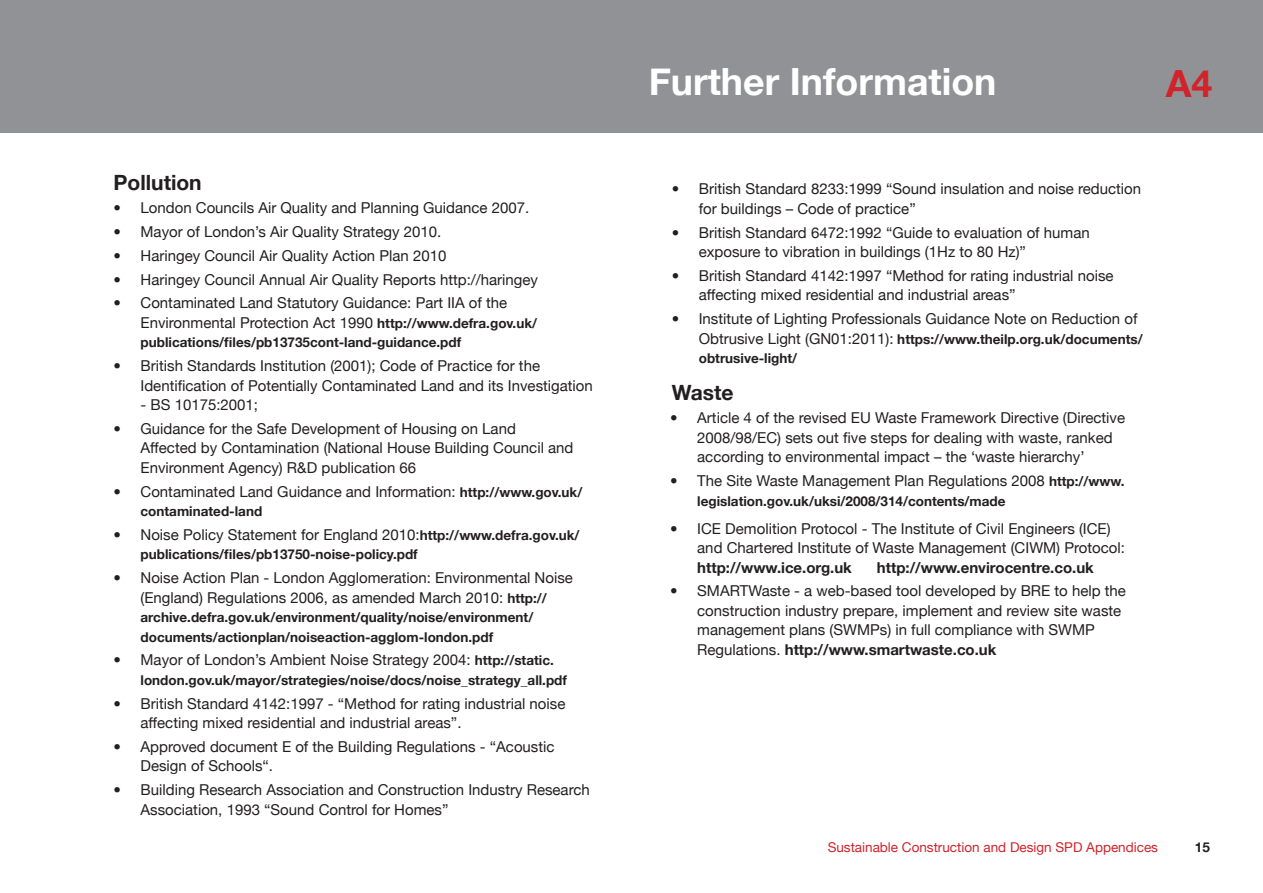
<style>
.page{position:relative;width:1263px;height:893px;background:#fff}
.page>*{position:absolute;margin:0;border:0;box-sizing:border-box;transform-origin:0 0}
.t1{font:700 37.5px "Helvetica Neue";color:#fff}
.t2{font:700 37.5px "Helvetica Neue";color:#d1232a}
.Text{font:700 21px "Helvetica Neue";color:#231f20}
.t3{font:15px/19.5px "Helvetica Neue";color:#231f20}
.t4{font:700 15px "Helvetica Neue";color:#231f20}
.t5{font:700 13.5px/19.5px "Helvetica Neue";color:#231f20}
.t6{font:13.5px "Helvetica Neue";color:#d1232a}
.s1{font-weight:700;font-size:13.5px}
.s2{font-weight:400;font-size:15px}
.s3{font-weight:700}
</style>
<div class="page">
<div style="left:1px;top:0;width:1262px;height:133px;background:#919295"></div>
<p class="Text" style="left:114px;top:163px;width:90px">Pollution</p>
<p class="t3" style="left:114px;top:197px;width:417px">• London Councils Air Quality and Planning Guidance 2007.</p>
<p class="t3" style="left:114px;top:221px;width:329px">• Mayor of London’s Air Quality Strategy 2010.</p>
<p class="t3" style="left:114px;top:245px;width:334px">• Haringey Council Air Quality Action Plan 2010</p>
<p class="t3" style="left:114px;top:268px;width:426px">• Haringey Council Annual Air Quality Reports http://haringey</p>
<p class="t3" style="left:141px;top:292px;width:398px;text-indent:-27px">• Contaminated Land Statutory Guidance: Part IIA of the<br>Environmental Protection Act 1990 <span class="s1">http://www.defra.gov.uk/</span></p>
<p class="t5" style="left:141px;top:332px;width:322px">publications/files/pb13735cont-land-guidance.pdf</p>
<p class="t3" style="left:141px;top:355px;width:454px;text-indent:-27px">• British Standards Institution (2001); Code of Practice for the<br>Identification of Potentially Contaminated Land and its Investigation</p>
<p class="t3" style="left:141px;top:394px;width:119px">- BS 10175:2001;</p>
<p class="t3" style="left:141px;top:418px;width:434px;text-indent:-27px">• Guidance for the Safe Development of Housing on Land<br>Affected by Contamination (National House Building Council and<br>Environment Agency) R&amp;D publication 66</p>
<p class="t3" style="left:114px;top:480px;width:470px">• Contaminated Land Guidance and Information: <span class="s1">http://www.gov.uk/</span></p>
<p class="t5" style="left:141px;top:501px;width:123px">contaminated-land</p>
<p class="t3" style="left:114px;top:524px;width:468px">• Noise Policy Statement for England 2010:<span class="s1">http://www.defra.gov.uk/</span></p>
<p class="t5" style="left:141px;top:544px;width:279px">publications/files/pb13750-noise-policy.pdf</p>
<p class="t3" style="left:114px;top:567px;width:461px;text-align:center">• Noise Action Plan - London Agglomeration: Environmental Noise (England) Regulations 2006, as amended March 2010: <span class="s1">http://</span></p>
<p class="t5" style="left:141px;top:607px;width:394px">archive.defra.gov.uk/environment/quality/noise/environment/ documents/actionplan/noiseaction-agglom-london.pdf</p>
<p class="t3" style="left:114px;top:649px;width:442px">• Mayor of London’s Ambient Noise Strategy 2004: <span class="s1">http://static.</span></p>
<p class="t5" style="left:141px;top:669px;width:428px">london.gov.uk/mayor/strategies/noise/docs/noise_strategy_all.pdf</p>
<p class="t3" style="left:141px;top:692px;width:426px;text-indent:-27px">• British Standard 4142:1997 - “Method for rating industrial noise affecting mixed residential and industrial areas”.</p>
<p class="t3" style="left:141px;top:736px;width:415px;text-indent:-27px">• Approved document E of the Building Regulations - “Acoustic<br>Design of Schools“.</p>
<p class="t3" style="left:141px;top:779px;width:451px;text-indent:-27px">• Building Research Association and Construction Industry Research<br>Association, 1993 “Sound Control for Homes”</p>
<p class="t1" style="left:649px;top:48px;width:349px">Further Information</p>
<p class="t2" style="left:1166px;top:50px;width:48px">A4</p>
<p class="t3" style="left:699px;top:178px;width:444px;text-indent:-27px">• British Standard 8233:1999 “Sound insulation and noise reduction for buildings – Code of practice”</p>
<p class="t3" style="left:699px;top:221px;width:392px;text-indent:-27px">• British Standard 6472:1992 “Guide to evaluation of human exposure to vibration in buildings (1Hz to 80 Hz)”</p>
<p class="t3" style="left:699px;top:265px;width:416px;text-indent:-27px">• British Standard 4142:1997 “Method for rating industrial noise affecting mixed residential and industrial areas”</p>
<p class="t3" style="left:672px;top:308px;width:467px">• Institute of Lighting Professionals Guidance Note on Reduction of</p>
<p class="t5" style="left:699px;top:328px;width:445px"><span class="s2">Obtrusive Light (GN01:2011):</span> https://www.theilp.org.uk/documents/ obtrusive-light/</p>
<p class="Text" style="left:672px;top:373px;width:63px">Waste</p>
<p class="t3" style="left:697px;top:407px;width:429px;text-indent:-27px">• Article 4 of the revised EU Waste Framework Directive (Directive<br>2008/98/EC) sets out five steps for dealing with waste, ranked according to environmental impact – the ‘waste hierarchy’</p>
<p class="t3" style="left:670px;top:470px;width:456px">• The Site Waste Management Plan Regulations 2008 <span class="s1">http://www.</span></p>
<p class="t5" style="left:697px;top:490px;width:310px">legislation.gov.uk/uksi/2008/314/contents/made</p>
<p class="t3" style="left:697px;top:517px;width:429px;text-indent:-27px">• ICE Demolition Protocol - The Institute of Civil Engineers (ICE) and Chartered Institute of Waste Management (CIWM) Protocol: <span class="s3">http://www.ice.org.uk</span></p>
<p class="t4" style="left:877px;top:554px;width:218px">http://www.envirocentre.co.uk</p>
<p class="t3" style="left:697px;top:580px;width:430px;text-indent:-27px">• SMARTWaste - a web-based tool developed by BRE to help the construction industry prepare, implement and review site waste management plans (SWMPs) in full compliance with SWMP Regulations. <span class="s3">http://www.smartwaste.co.uk</span></p>
<p class="t6" style="left:828px;top:836px;width:332px">Sustainable Construction and Design SPD Appendices</p>
<p class="t5" style="left:1195px;top:837px;width:17px">15</p>
</div>
